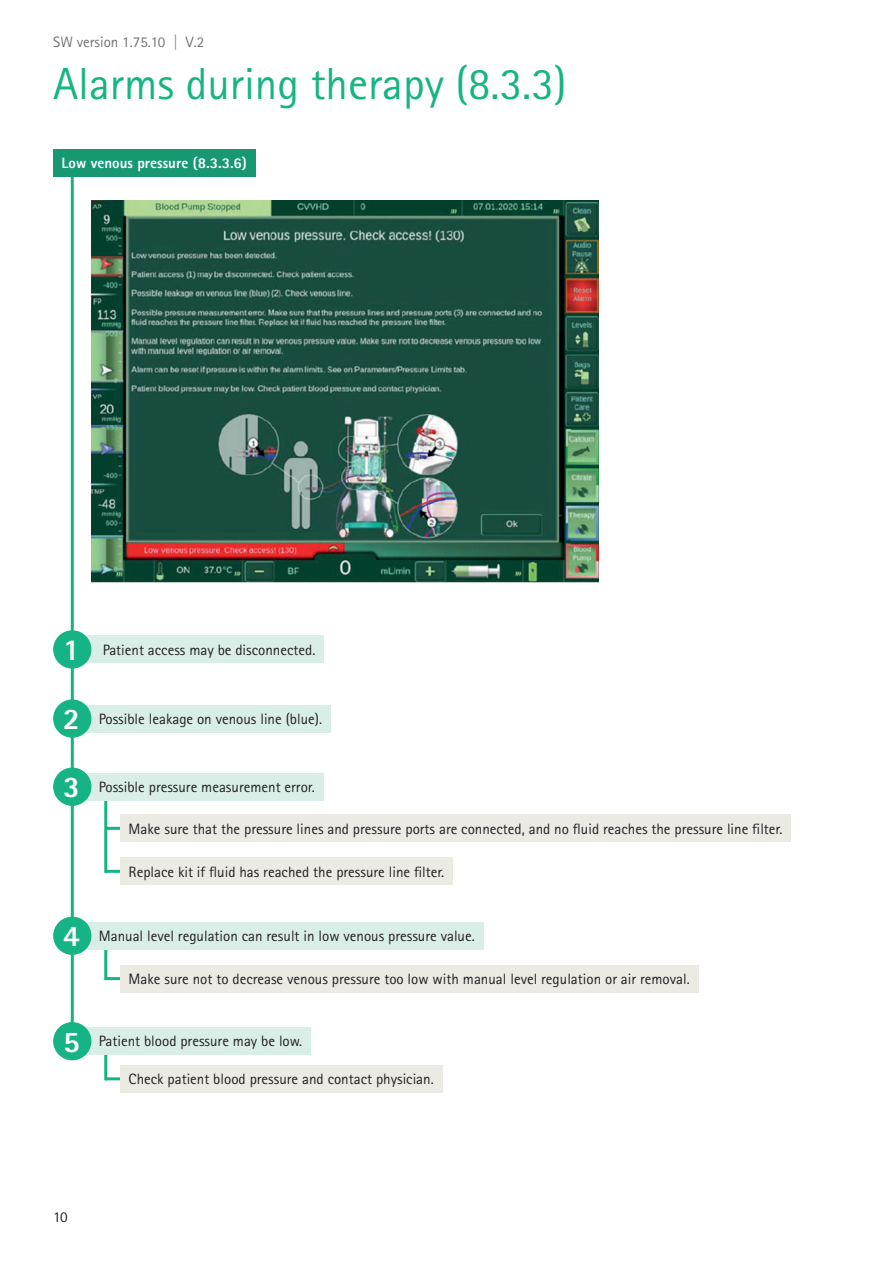
<style>
.page{position:relative;width:893px;height:1263px;background:#fff}
.page>*{position:absolute;margin:0;border:0;box-sizing:border-box;transform-origin:0 0}
.t1{font:45px "Rotis Sans Serif Pro";color:#16b484}
.t2{font:800 30px "Rotis Sans Serif Pro";color:#fff}
.t3{font:15px "Rotis Sans Serif Pro";color:#231f20}
.t4{font:800 15px "Rotis Sans Serif Pro";color:#fff}
.t5{font:15px "Rotis Sans Serif Pro";color:#717275}
</style>
<div class="page">
<hr style="left:71px;top:152px;width:3px;height:889px;background:#16b484">
<hr style="left:104px;top:791px;width:3px;height:82px;background:#16b484">
<hr style="left:104px;top:1041px;width:3px;height:39px;background:#16b484">
<hr style="left:104px;top:941px;width:3px;height:39px;background:#16b484">
<hr style="left:105px;top:827px;width:28px;height:3px;background:#16b484">
<hr style="left:105px;top:1077px;width:28px;height:3px;background:#16b484">
<hr style="left:105px;top:977px;width:28px;height:3px;background:#16b484">
<hr style="left:105px;top:870px;width:28px;height:3px;background:#16b484">
<div style="left:82px;top:636px;width:242px;height:27px;background:#d9eee6"></div>
<div style="left:82px;top:705px;width:249px;height:27px;background:#d9eee6"></div>
<div style="left:82px;top:773px;width:241px;height:27px;background:#d9eee6"></div>
<div style="left:120px;top:815px;width:671px;height:27px;background:#ebeae3"></div>
<div style="left:120px;top:1065px;width:322px;height:27px;background:#ebeae3"></div>
<div style="left:120px;top:965px;width:578px;height:27px;background:#ebeae3"></div>
<div style="left:120px;top:858px;width:333px;height:27px;background:#ebeae3"></div>
<div style="left:82px;top:922px;width:401px;height:27px;background:#d9eee6"></div>
<div style="left:82px;top:1027px;width:229px;height:28px;background:#d9eee6"></div>
<div style="left:53px;top:149px;width:202px;height:27px;background:#179873"></div>
<div style="left:53px;top:630px;width:38px;height:39px;background:#16b484;border-radius:50%"></div>
<div style="left:53px;top:699px;width:38px;height:39px;background:#16b484;border-radius:50%"></div>
<div style="left:53px;top:767px;width:38px;height:39px;background:#16b484;border-radius:50%"></div>
<div style="left:53px;top:917px;width:38px;height:38px;background:#16b484;border-radius:50%"></div>
<div style="left:53px;top:1022px;width:38px;height:38px;background:#16b484;border-radius:50%"></div>
<img style="left:92px;top:200px;width:506px;height:382px">
<p class="t5" style="left:53px;top:33px;width:153px">SW version 1.75.10 | V.2</p>
<h1 class="t1" style="left:53px;top:57px;width:515px">Alarms during therapy (8.3.3)</h1>
<p class="t4" style="left:62px;top:153px;width:187px">Low venous pressure (8.3.3.6)</p>
<h2 class="t2" style="left:63px;top:630px;width:18px">1</h2>
<p class="t3" style="left:103px;top:641px;width:214px">Patient access may be disconnected.</p>
<h2 class="t2" style="left:63px;top:700px;width:18px">2</h2>
<p class="t3" style="left:99px;top:710px;width:225px">Possible leakage on venous line (blue).</p>
<h2 class="t2" style="left:63px;top:768px;width:18px">3</h2>
<p class="t3" style="left:99px;top:778px;width:218px">Possible pressure measurement error.</p>
<p class="t3" style="left:129px;top:819px;width:655px">Make sure that the pressure lines and pressure ports are connected, and no fluid reaches the pressure line filter.</p>
<p class="t3" style="left:129px;top:862px;width:317px">Replace kit if fluid has reached the pressure line filter.</p>
<h2 class="t2" style="left:63px;top:917px;width:18px">4</h2>
<p class="t3" style="left:99px;top:927px;width:378px">Manual level regulation can result in low venous pressure value.</p>
<p class="t3" style="left:129px;top:970px;width:563px">Make sure not to decrease venous pressure too low with manual level regulation or air removal.</p>
<h2 class="t2" style="left:63px;top:1022px;width:18px">5</h2>
<p class="t3" style="left:99px;top:1032px;width:205px">Patient blood pressure may be low.</p>
<p class="t3" style="left:129px;top:1070px;width:307px">Check patient blood pressure and contact physician.</p>
<p class="t3" style="left:53px;top:1208px;width:16px">10</p>
</div>
